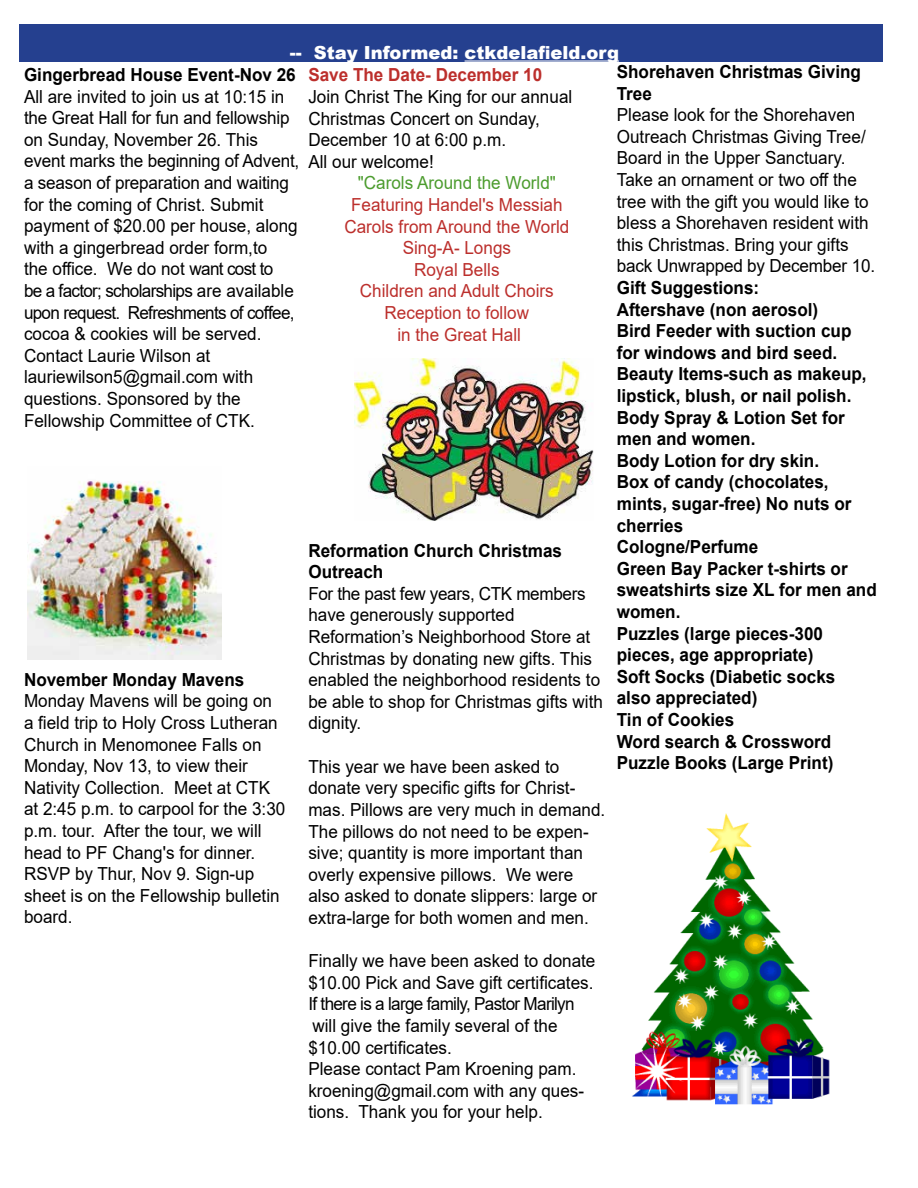
<style>
.page{position:relative;width:918px;height:1188px;background:#fff}
.page>*{position:absolute;margin:0;border:0;box-sizing:border-box;transform-origin:0 0}
.t1{font:18px/21.6px "Arial";color:#000;scale:.95 1}
.t2{font:700 18px/21.6px "Arial";color:#000;scale:.95 1}
.t3{font:18px/21.6px "Arial";color:#bc2f2c;text-align:center;scale:.95 1}
.t4{font:900 18px "Arial";color:#fff}
.t5{font:700 18px "Arial";color:#bc2f2c;scale:.95 1}
.t6{font:18px "Arial";color:#4c9c2e;scale:.95 1}
</style>
<div class="page">
<div style="left:20px;top:24px;width:864px;height:38px;background:#25408f"></div>
<hr style="left:465px;top:60px;width:154px;height:2px;background:#fff">
<img style="left:27px;top:480px;width:194px;height:179px">
<img style="left:355px;top:358px;width:239px;height:162px">
<img style="left:632px;top:813px;width:198px;height:292px">
<p class="t4" style="left:290px;top:39px;width:331px">-- Stay Informed: ctkdelafield.org</p>
<p class="t2" style="left:24px;top:64px;width:288px">Gingerbread House Event-Nov 26</p>
<p class="t1" style="left:24px;top:85px;width:291px">All are invited to join us at 10:15 in the Great Hall for fun and fellowship on Sunday, November 26. This event marks the beginning of Advent, a season of preparation and waiting for the coming of Christ. Submit payment of $20.00 per house, along with a gingerbread order form,to<br>the office. We do not want cost to<br>be a factor; scholarships are available upon request. Refreshments of coffee, cocoa &amp; cookies will be served.<br>Contact Laurie Wilson at lauriewilson5@gmail.com with questions. Sponsored by the<br>Fellowship Committee of CTK.</p>
<p class="t2" style="left:617px;top:61px;width:259px">Shorehaven Christmas Giving<br>Tree</p>
<p class="t1" style="left:617px;top:104px;width:273px">Please look for the Shorehaven<br>Outreach Christmas Giving Tree/<br>Board in the Upper Sanctuary.<br>Take an ornament or two off the tree with the gift you would like to bless a Shorehaven resident with this Christmas. Bring your gifts back Unwrapped by December 10.</p>
<p class="t2" style="left:617px;top:277px;width:275px">Gift Suggestions:<br>Aftershave (non aerosol)<br>Bird Feeder with suction cup for windows and bird seed.<br>Beauty Items-such as makeup, lipstick, blush, or nail polish.<br>Body Spray &amp; Lotion Set for men and women.<br>Body Lotion for dry skin.<br>Box of candy (chocolates, mints, sugar-free) No nuts or cherries<br>Cologne/Perfume<br>Green Bay Packer t-shirts or sweatshirts size XL for men and women.<br>Puzzles (large pieces-300 pieces, age appropriate)<br>Soft Socks (Diabetic socks<br>also appreciated)<br>Tin of Cookies<br>Word search &amp; Crossword<br>Puzzle Books (Large Print)</p>
<p class="t5" style="left:308px;top:62px;width:248px">Save The Date- December 10</p>
<p class="t1" style="left:308px;top:86px;width:279px">Join Christ The King for our annual<br>Christmas Concert on Sunday,<br>December 10 at 6:00 p.m.<br>All our welcome!</p>
<p class="t6" style="left:358px;top:171px;width:210px">"Carols Around the World"</p>
<p class="t3" style="left:344px;top:194px;width:238px">Featuring Handel's Messiah<br>Carols from Around the World<br>Sing-A- Longs<br>Royal Bells<br>Children and Adult Choirs<br>Reception to follow<br>in the Great Hall</p>
<p class="t2" style="left:308px;top:540px;width:269px">Reformation Church Christmas<br>Outreach</p>
<p class="t1" style="left:308px;top:583px;width:312px">For the past few years, CTK members have generously supported<br>Reformation’s Neighborhood Store at<br>Christmas by donating new gifts. This enabled the neighborhood residents to be able to shop for Christmas gifts with dignity.</p>
<p class="t1" style="left:308px;top:755px;width:314px">This year we have been asked to donate very specific gifts for Christ&shy;mas. Pillows are very much in demand.<br>The pillows do not need to be expen&shy;sive; quantity is more important than overly expensive pillows. We were also asked to donate slippers: large or extra-large for both women and men.</p>
<p class="t1" style="left:308px;top:950px;width:304px">Finally we have been asked to donate $10.00 Pick and Save gift certificates.<br>If there is a large family, Pastor Marilyn will give the family several of the $10.00 certificates.<br>Please contact Pam Kroening pam. kroening@gmail.com with any ques&shy;tions. Thank you for your help.</p>
<p class="t2" style="left:24px;top:669px;width:234px">November Monday Mavens</p>
<p class="t1" style="left:24px;top:690px;width:277px">Monday Mavens will be going on a field trip to Holy Cross Lutheran<br>Church in Menomonee Falls on<br>Monday, Nov 13, to view their<br>Nativity Collection. Meet at CTK at 2:45 p.m. to carpool for the 3:30 p.m. tour. After the tour, we will head to PF Chang's for dinner.<br>RSVP by Thur, Nov 9. Sign-up sheet is on the Fellowship bulletin board.</p>
</div>
